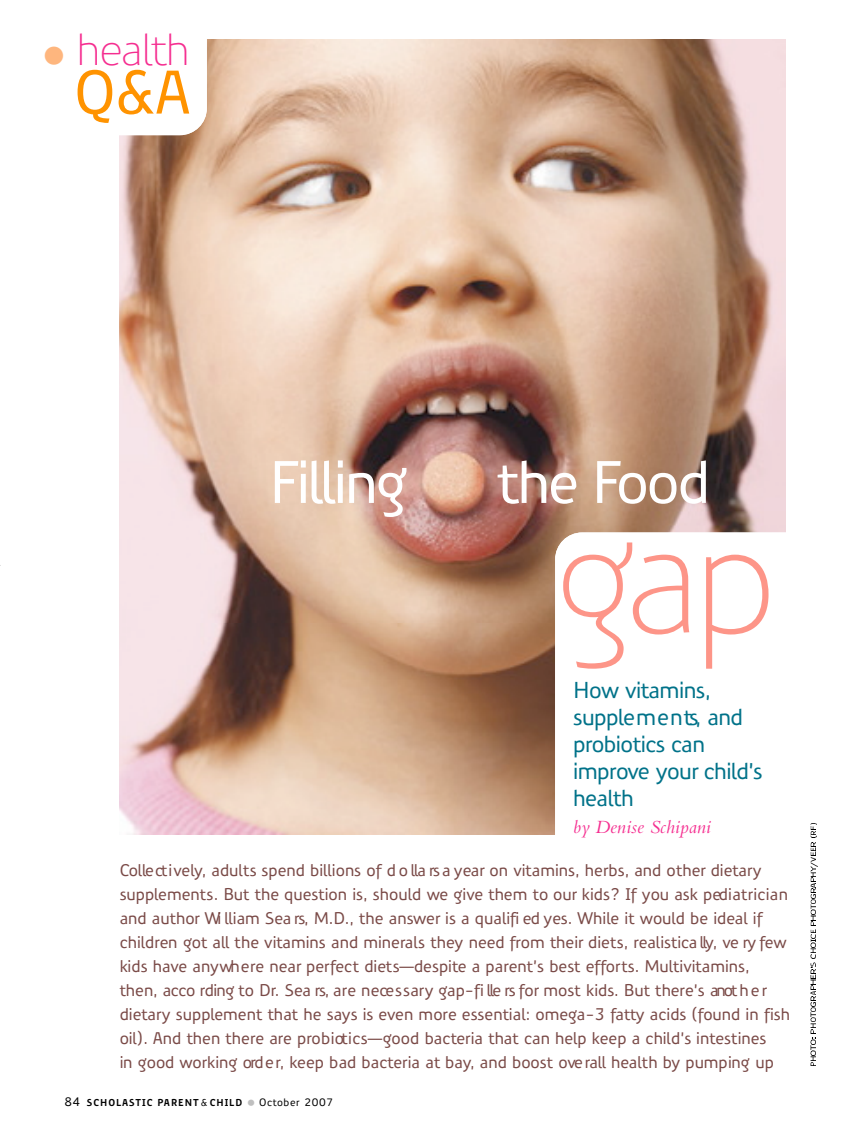
<style>
.page{position:relative;width:862px;height:1131px;background:#fff}
.page>*{position:absolute;margin:0;border:0;box-sizing:border-box;transform-origin:0 0}
.t1{font:300 151.8px "Precious Sans";color:#fd9588}
.t2{font:500 60px "Precious Sans";color:#ff9300}
.t3{font:500 58.5px "Precious Sans";letter-spacing:-.04em;color:#fff}
.t4{font:300 43.5px "Precious Sans";color:#f52e90}
.t5{font:500 22.5px/27px "Precious Sans";letter-spacing:-.025em;color:#007289}
.t6{font:italic 19.5px "Bembo";letter-spacing:.01em;color:#f52e90}
.t7{font:500 16.5px/24px "Precious Sans";color:#7a4a47}
.t8{font:700 9.75px "Precious Sans";letter-spacing:.085em;color:#000}
.s1{font-weight:500;font-size:12px}
.s2{font-weight:500}
.s3{font-weight:500;font-size:13.5px;color:#bfbfbf}
.s4{font-weight:500;font-size:10.5px}
</style>
<div class="page">
<img style="left:120px;top:39px;width:665px;height:795px">
<svg style="left:555px;top:532px;width:263px;height:335px"></svg>
<svg style="left:120px;top:39px;width:87px;height:96px"></svg>
<svg style="left:810px;top:823px;width:7px;height:242px"></svg>
<h3 class="t4" style="left:40px;top:32px;width:150px"><sub>•</sub> h ea lth</h3>
<h2 class="t2" style="left:74px;top:69px;width:119px">Q &amp; A</h2>
<h3 class="t3" style="left:269px;top:459px;width:141px">Filling</h3>
<h3 class="t3" style="left:497px;top:459px;width:214px">the Food</h3>
<h1 class="t1" style="left:555px;top:519px;width:224px">gap</h1>
<h3 class="t5" style="left:573px;top:679px;width:191px">H ow vitamins,<br>su p p le m e n ts, and<br>p ro b iotics ca n<br>im p rove yo u r ch ild ’s h ea lth</h3>
<p class="t6" style="left:573px;top:820px;width:139px">by Denise Sch ip a n i</p>
<p class="t7" style="left:120px;top:860px;width:672px">Co lle ct i ve ly, adults spend billions of d o lla rs a yea r on vitamins, herbs, and oth e r d ie ta ry<br>su p p le m e n ts. But the question is, should we give them to our kids? If you ask p ed ia tric ia n and author Wi lliam Sea rs, M.D., the answe r is a qualifi ed yes. W h ile it would be idea l if<br>c h ild ren got all the vitamins and minera ls they need from their d ie ts, rea listica lly, ve ry few kids have any wh e re nea r p e rfe ct diets— d e sp ite a parent’s best effo rts. Mu ltiv ita m in s, then, acco rding to Dr. Sea rs, are nece s sa ry ga p - fi lle rs fo r most kids. But there’s anot h e r<br>d ie ta ry supplement that he says is even more essential: omega-3 fa tty acids (found in fish oil). And then there are pro b iotic s— good bacteria that can help keep a child’s intestines<br>in good working ord e r, keep bad bacteria at bay, and boost ove ra ll h ealth by pumping up</p>
<p class="t8" style="left:65px;top:1098px;width:270px"><span class="s1">8 4</span> S C H O LA STIC PA R E NT<span class="s2">&amp;</span> C H I L D <span class="s3">•</span> <span class="s4">O cto b e r 2 0 0 7</span></p>
</div>
